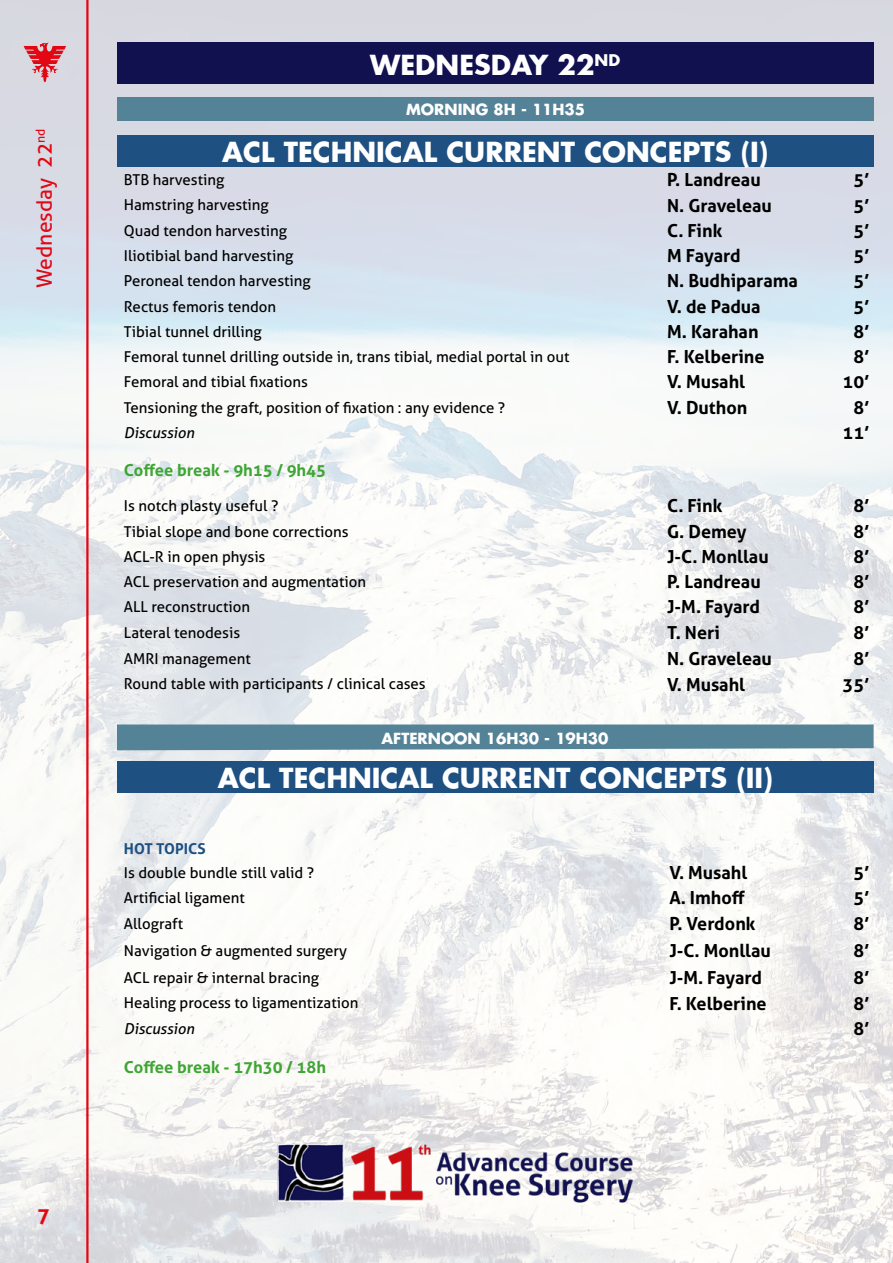
<style>
.page{position:relative;width:893px;height:1263px;background:#fff}
.page>*{position:absolute;margin:0;border:0;box-sizing:border-box;transform-origin:0 0}
.t1{font:700 27px "Futura";color:#fff}
.t2{font:21px "Aller";color:#e30613}
.t3{font:700 21px "Aller";color:#e30613}
.t4{font:700 18px "Aller";color:#000}
.t5{font:700 16.5px "Aller";color:#3fa535}
.t6{font:15px "Aller";color:#000}
.t7{font:700 15px "Futura";color:#fff}
.t8{font:italic 15px "Aller";color:#000}
.t9{font:700 15px "Aller";color:#1e5082}
</style>
<div class="page">
<img style="left:0;top:0;width:893px;height:1263px">
<hr style="left:86px;top:0;width:3px;height:1263px;background:#e30613">
<svg style="left:24px;top:43px;width:42px;height:39px"></svg>
<div style="left:117px;top:42px;width:757px;height:42px;background:#111150"></div>
<div style="left:117px;top:135px;width:757px;height:32px;background:#1e5082"></div>
<div style="left:117px;top:761px;width:757px;height:32px;background:#1e5082"></div>
<div style="left:117px;top:97px;width:757px;height:23px;background:#548297"></div>
<svg style="left:117px;top:724px;width:757px;height:26px"></svg>
<img style="left:275px;top:1130px;width:361px;height:86px">
<h2 class="t2" style="left:32px;top:288px;width:161px;rotate:-90deg">Wednesday 22<sup>nd</sup></h2>
<h2 class="t3" style="left:37px;top:1203px;width:14px">7</h2>
<h1 class="t1" style="left:370px;top:46px;width:252px">WEDNESDAY 22<sup>ND</sup></h1>
<p class="t7" style="left:406px;top:99px;width:181px">MORNING 8H - 11H35</p>
<h1 class="t1" style="left:222px;top:133px;width:548px">ACL TECHNICAL CURRENT CONCEPTS (I)</h1>
<p class="t6" style="left:124px;top:171px;width:102px">BTB harvesting</p>
<p class="t4" style="left:667px;top:169px;width:95px">P. Landreau</p>
<p class="t4" style="left:853px;top:169px;width:18px">5’</p>
<p class="t6" style="left:124px;top:196px;width:146px">Hamstring harvesting</p>
<p class="t4" style="left:667px;top:194px;width:106px">N. Graveleau</p>
<p class="t4" style="left:853px;top:194px;width:18px">5’</p>
<p class="t6" style="left:124px;top:221px;width:165px">Quad tendon harvesting</p>
<p class="t4" style="left:667px;top:219px;width:57px">C. Fink</p>
<p class="t4" style="left:853px;top:219px;width:18px">5’</p>
<p class="t6" style="left:124px;top:247px;width:171px">Iliotibial band harvesting</p>
<p class="t4" style="left:667px;top:245px;width:75px">M Fayard</p>
<p class="t4" style="left:853px;top:245px;width:18px">5’</p>
<p class="t6" style="left:124px;top:272px;width:188px">Peroneal tendon harvesting</p>
<p class="t4" style="left:667px;top:270px;width:132px">N. Budhiparama</p>
<p class="t4" style="left:853px;top:270px;width:18px">5’</p>
<p class="t6" style="left:124px;top:297px;width:154px">Rectus femoris tendon</p>
<p class="t4" style="left:667px;top:295px;width:95px">V. de Padua</p>
<p class="t4" style="left:853px;top:295px;width:18px">5’</p>
<p class="t6" style="left:124px;top:322px;width:139px">Tibial tunnel drilling</p>
<p class="t4" style="left:667px;top:320px;width:93px">M. Karahan</p>
<p class="t4" style="left:853px;top:320px;width:18px">8’</p>
<p class="t6" style="left:124px;top:348px;width:447px">Femoral tunnel drilling outside in, trans tibial, medial portal in out</p>
<p class="t4" style="left:667px;top:346px;width:99px">F. Kelberine</p>
<p class="t4" style="left:853px;top:346px;width:18px">8’</p>
<p class="t6" style="left:124px;top:373px;width:185px">Femoral and tibial fixations</p>
<p class="t4" style="left:667px;top:371px;width:79px">V. Musahl</p>
<p class="t4" style="left:843px;top:371px;width:29px">10’</p>
<p class="t6" style="left:124px;top:398px;width:383px">Tensioning the graft, position of fixation : any evidence ?</p>
<p class="t4" style="left:667px;top:396px;width:82px">V. Duthon</p>
<p class="t4" style="left:853px;top:396px;width:18px">8’</p>
<p class="t8" style="left:124px;top:423px;width:72px">Discussion</p>
<p class="t4" style="left:843px;top:421px;width:29px">11’</p>
<p class="t5" style="left:124px;top:460px;width:204px">Coffee break - 9h15 / 9h45</p>
<p class="t6" style="left:124px;top:497px;width:156px">Is notch plasty useful ?</p>
<p class="t4" style="left:667px;top:495px;width:57px">C. Fink</p>
<p class="t4" style="left:853px;top:495px;width:18px">8’</p>
<p class="t6" style="left:124px;top:522px;width:226px">Tibial slope and bone corrections</p>
<p class="t4" style="left:667px;top:520px;width:81px">G. Demey</p>
<p class="t4" style="left:853px;top:520px;width:18px">8’</p>
<p class="t6" style="left:124px;top:547px;width:143px">ACL-R in open physis</p>
<p class="t4" style="left:667px;top:545px;width:103px">J-C. Monllau</p>
<p class="t4" style="left:853px;top:545px;width:18px">8’</p>
<p class="t6" style="left:124px;top:573px;width:244px">ACL preservation and augmentation</p>
<p class="t4" style="left:667px;top:571px;width:95px">P. Landreau</p>
<p class="t4" style="left:853px;top:571px;width:18px">8’</p>
<p class="t6" style="left:124px;top:598px;width:128px">ALL reconstruction</p>
<p class="t4" style="left:667px;top:596px;width:94px">J-M. Fayard</p>
<p class="t4" style="left:853px;top:596px;width:18px">8’</p>
<p class="t6" style="left:124px;top:623px;width:118px">Lateral tenodesis</p>
<p class="t4" style="left:667px;top:622px;width:54px">T. Neri</p>
<p class="t4" style="left:853px;top:622px;width:18px">8’</p>
<p class="t6" style="left:124px;top:649px;width:128px">AMRI management</p>
<p class="t4" style="left:667px;top:647px;width:106px">N. Graveleau</p>
<p class="t4" style="left:853px;top:647px;width:18px">8’</p>
<p class="t6" style="left:124px;top:675px;width:303px">Round table with participants / clinical cases</p>
<p class="t4" style="left:667px;top:673px;width:79px">V. Musahl</p>
<p class="t4" style="left:843px;top:673px;width:29px">35’</p>
<p class="t7" style="left:381px;top:728px;width:229px">AFTERNOON 16H30 - 19H30</p>
<h1 class="t1" style="left:218px;top:759px;width:557px">ACL TECHNICAL CURRENT CONCEPTS (II)</h1>
<p class="t9" style="left:124px;top:839px;width:83px">HOT TOPICS</p>
<p class="t6" style="left:124px;top:864px;width:192px">Is double bundle still valid ?</p>
<p class="t4" style="left:669px;top:862px;width:79px">V. Musahl</p>
<p class="t4" style="left:853px;top:862px;width:18px">5’</p>
<p class="t6" style="left:124px;top:889px;width:122px">Artificial ligament</p>
<p class="t4" style="left:669px;top:887px;width:77px">A. Imhoff</p>
<p class="t4" style="left:853px;top:887px;width:18px">5’</p>
<p class="t6" style="left:124px;top:914px;width:61px">Allograft</p>
<p class="t4" style="left:669px;top:912px;width:88px">P. Verdonk</p>
<p class="t4" style="left:853px;top:912px;width:18px">8’</p>
<p class="t6" style="left:124px;top:941px;width:225px">Navigation &amp; augmented surgery</p>
<p class="t4" style="left:669px;top:939px;width:103px">J-C. Monllau</p>
<p class="t4" style="left:853px;top:939px;width:18px">8’</p>
<p class="t6" style="left:124px;top:969px;width:197px">ACL repair &amp; internal bracing</p>
<p class="t4" style="left:669px;top:967px;width:94px">J-M. Fayard</p>
<p class="t4" style="left:853px;top:967px;width:18px">8’</p>
<p class="t6" style="left:124px;top:994px;width:236px">Healing process to ligamentization</p>
<p class="t4" style="left:669px;top:992px;width:99px">F. Kelberine</p>
<p class="t4" style="left:853px;top:992px;width:18px">8’</p>
<p class="t8" style="left:124px;top:1019px;width:72px">Discussion</p>
<p class="t4" style="left:853px;top:1017px;width:18px">8’</p>
<p class="t5" style="left:124px;top:1057px;width:204px">Coffee break - 17h30 / 18h</p>
</div>
